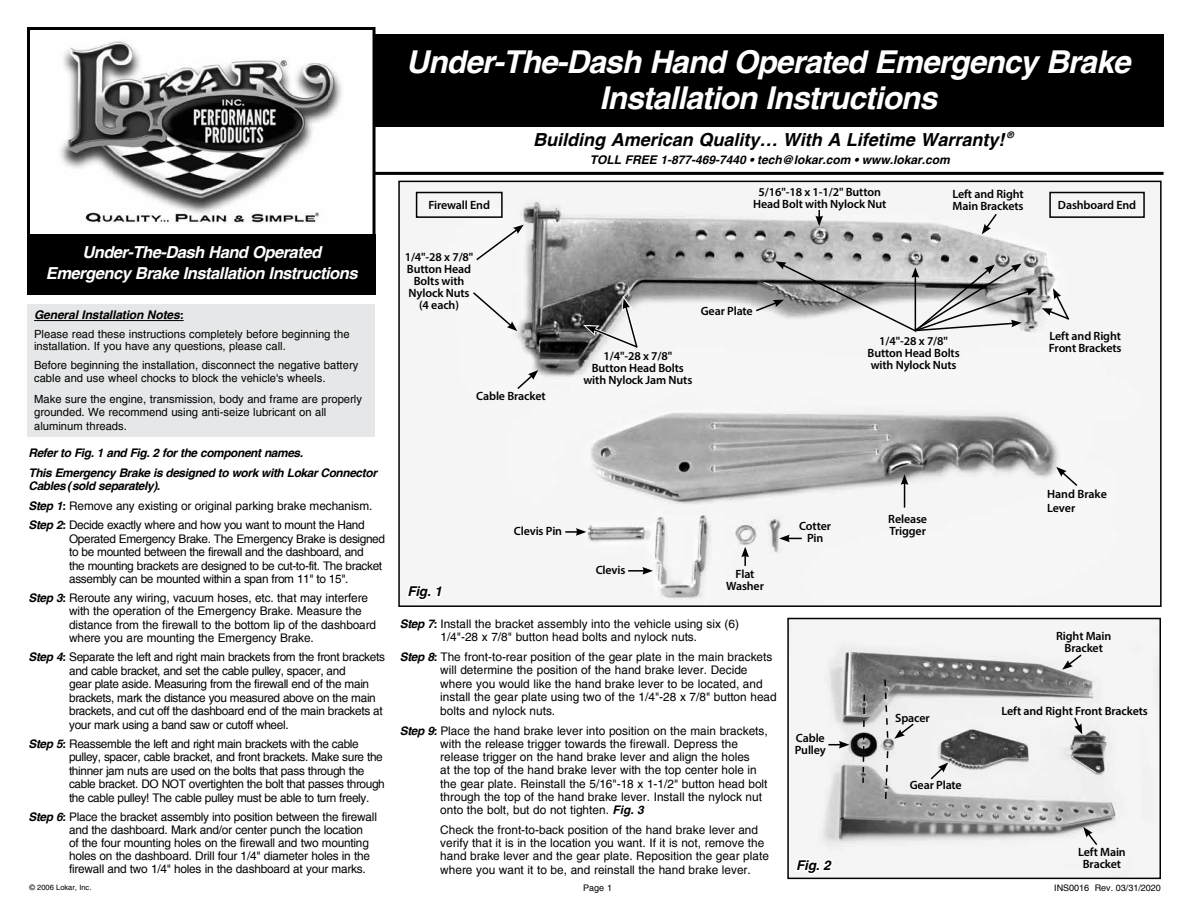
<style>
.page{position:relative;width:1188px;height:918px;background:#fff}
.page>*{position:absolute;margin:0;border:0;box-sizing:border-box;transform-origin:0 0}
.t1{font:italic 700 31.5px/36px "Helvetica";letter-spacing:-.025em;color:#fff;text-align:center}
.t2{font:italic 700 18px "Helvetica";color:#000}
.t3{font:italic 700 16.5px/21px "Helvetica";letter-spacing:-.03em;color:#fff;text-align:center}
.t4{font:italic 700 13.5px "Helvetica";letter-spacing:-.015em;color:#000}
.t5{font:600 12px/12px "Myriad Pro";letter-spacing:-.01em;color:#000;text-align:center}
.t6{font:italic 700 12px "Helvetica";color:#000}
.t7{font:11.85px/13.2px "Helvetica";letter-spacing:-.01em;color:#000}
.t8{font:11.85px/13.5px "Helvetica";letter-spacing:-.03em;color:#000}
.t9{font:italic 700 11.85px/20.1px "Helvetica";letter-spacing:-.03em;color:#000}
.t10{font:11.25px/13.5px "Helvetica";color:#000}
.t11{font:9px "Helvetica";color:#000}
.t12{font:italic 700 9px "Helvetica";color:#000}
.t13{font:7.5px "Helvetica";color:#000}
.s1{font-weight:700;font-style:italic}
</style>
<div class="page">
<img style="left:790px;top:621px;width:368px;height:255px">
<div style="left:787px;top:618px;width:374px;height:261px;border:2px solid #000"></div>
<img style="left:415px;top:191px;width:730px;height:410px">
<div style="left:398px;top:181px;width:764px;height:426px;border:2px solid #000"></div>
<div style="left:364px;top:35px;width:800px;height:92px;background:#000"></div>
<hr style="left:366px;top:172px;width:798px;height:3px;background:#000">
<div style="left:28px;top:28px;width:346px;height:263px;background:#fff"></div>
<img style="left:60px;top:41px;width:281px;height:183px">
<div style="left:27px;top:27px;width:349px;height:266px;border:3px solid #000"></div>
<div style="left:27px;top:234px;width:348px;height:60px;background:#000"></div>
<div style="left:27px;top:304px;width:348px;height:132px;background:#e6e7e8"></div>
<hr style="left:34px;top:320px;width:150px;height:1px;background:#000">
<div style="left:416px;top:192px;width:87px;height:26px;border:2px solid #000"></div>
<div style="left:1049px;top:192px;width:96px;height:26px;border:2px solid #000"></div>
<svg style="left:415px;top:584px;width:30px;height:17px"></svg>
<svg style="left:565px;top:528px;width:21px;height:8px"></svg>
<svg style="left:779px;top:535px;width:23px;height:7px"></svg>
<svg style="left:828px;top:741px;width:21px;height:8px"></svg>
<svg style="left:628px;top:567px;width:25px;height:8px"></svg>
<svg style="left:901px;top:474px;width:7px;height:34px"></svg>
<svg style="left:741px;top:547px;width:8px;height:19px"></svg>
<svg style="left:815px;top:210px;width:8px;height:16px"></svg>
<svg style="left:516px;top:370px;width:22px;height:21px"></svg>
<svg style="left:1056px;top:467px;width:23px;height:21px"></svg>
<svg style="left:929px;top:762px;width:19px;height:19px"></svg>
<svg style="left:583px;top:295px;width:57px;height:55px"></svg>
<svg style="left:471px;top:291px;width:46px;height:40px"></svg>
<svg style="left:475px;top:225px;width:49px;height:37px"></svg>
<svg style="left:754px;top:261px;width:317px;height:72px"></svg>
<svg style="left:982px;top:212px;width:16px;height:22px"></svg>
<svg style="left:1062px;top:653px;width:21px;height:17px"></svg>
<svg style="left:1083px;top:827px;width:16px;height:20px"></svg>
<svg style="left:1073px;top:716px;width:9px;height:18px"></svg>
<svg style="left:793px;top:857px;width:42px;height:23px"></svg>
<svg style="left:862px;top:693px;width:4px;height:91px"></svg>
<svg style="left:884px;top:750px;width:5px;height:51px"></svg>
<svg style="left:883px;top:678px;width:32px;height:61px"></svg>
<h1 class="t1" style="left:406px;top:44px;width:726px">Under-The-Dash Hand Operated Emergency Brake<br>Installation Instructions</h1>
<p class="t12" style="left:1007px;top:130px;width:8px">®</p>
<h2 class="t2" style="left:533px;top:129px;width:473px">Building American Quality… With A Lifetime Warranty!</h2>
<p class="t6" style="left:590px;top:153px;width:362px">TOLL FREE 1-877-469-7440 • tech@lokar.com • www.lokar.com</p>
<h3 class="t3" style="left:46px;top:241px;width:313px">Under-The-Dash Hand Operated<br>Emergency Brake Installation Instructions</h3>
<p class="t6" style="left:34px;top:308px;width:151px">General Installation Notes:</p>
<p class="t10" style="left:34px;top:328px;width:317px;line-height:12px">Please read these instructions completely before beginning the installation. If you have any questions, please call.</p>
<p class="t10" style="left:34px;top:358px;width:326px">Before beginning the installation, disconnect the negative battery cable and use wheel chocks to block the vehicle's wheels.</p>
<p class="t10" style="left:34px;top:392px;width:329px">Make sure the engine, transmission, body and frame are properly grounded. We recommend using anti-seize lubricant on all aluminum threads.</p>
<p class="t9" style="left:29px;top:442px;width:350px">Refer to Fig. 1 and Fig. 2 for the component names.<br>This Emergency Brake is designed to work with Lokar Connector</p>
<p class="t7" style="left:29px;top:476px;width:345px;line-height:20.2px"><span class="s1">Cables (sold separately).<br>Step 1:</span> Remove any existing or original parking brake mechanism.</p>
<p class="t8" style="left:69px;top:518px;width:317px;text-indent:-41px"><span class="s1">Step 2:</span> Decide exactly where and how you want to mount the Hand Operated Emergency Brake. The Emergency Brake is designed to be mounted between the firewall and the dashboard, and<br>the mounting brackets are designed to be cut-to-fit. The bracket assembly can be mounted within a span from 11" to 15".</p>
<p class="t7" style="left:69px;top:591px;width:309px;text-indent:-41px"><span class="s1">Step 3:</span> Reroute any wiring, vacuum hoses, etc. that may interfere with the operation of the Emergency Brake. Measure the distance from the firewall to the bottom lip of the dashboard where you are mounting the Emergency Brake.</p>
<p class="t8" style="left:69px;top:651px;width:317px;text-indent:-41px"><span class="s1">Step 4:</span> Separate the left and right main brackets from the front brackets and cable bracket, and set the cable pulley, spacer, and<br>gear plate aside. Measuring from the firewall end of the main brackets, mark the distance you measured above on the main brackets, and cut off the dashboard end of the main brackets at your mark using a band saw or cutoff wheel.</p>
<p class="t8" style="left:69px;top:737px;width:317px;text-indent:-41px"><span class="s1">Step 5:</span> Reassemble the left and right main brackets with the cable pulley, spacer, cable bracket, and front brackets. Make sure the thinner jam nuts are used on the bolts that pass through the cable bracket. DO NOT overtighten the bolt that passes through the cable pulley! The cable pulley must be able to turn freely.</p>
<p class="t7" style="left:69px;top:810px;width:309px;text-indent:-41px"><span class="s1">Step 6:</span> Place the bracket assembly into position between the firewall and the dashboard. Mark and/or center punch the location<br>of the four mounting holes on the firewall and two mounting holes on the dashboard. Drill four 1/4" diameter holes in the firewall and two 1/4" holes in the dashboard at your marks.</p>
<p class="t5" style="left:753px;top:185px;width:135px">5/16"-18 x 1-1/2" Button<br>Head Bolt with Nylock Nut</p>
<p class="t5" style="left:952px;top:188px;width:73px;text-align:left">Left and Right<br>Main Brackets</p>
<p class="t5" style="left:428px;top:199px;width:63px">Firewall End</p>
<p class="t5" style="left:1058px;top:199px;width:80px">Dashboard End</p>
<p class="t5" style="left:405px;top:251px;width:70px">1/4"-28 x 7/8"<br>Button Head<br>Bolts with<br>Nylock Nuts (4 each)</p>
<p class="t5" style="left:476px;top:389px;width:71px">Cable Bracket</p>
<p class="t5" style="left:701px;top:304px;width:54px">Gear Plate</p>
<p class="t5" style="left:583px;top:349px;width:110px">1/4"-28 x 7/8"<br>Button Head Bolts with Nylock Jam Nuts</p>
<p class="t5" style="left:868px;top:335px;width:94px">1/4"-28 x 7/8"<br>Button Head Bolts with Nylock Nuts</p>
<p class="t4" style="left:407px;top:584px;width:36px">Fig. 1</p>
<p class="t5" style="left:888px;top:513px;width:40px">Release</p>
<p class="t5" style="left:799px;top:519px;width:33px">Cotter<br>Pin</p>
<p class="t5" style="left:514px;top:525px;width:50px">Clevis Pin</p>
<p class="t5" style="left:889px;top:525px;width:38px">Trigger</p>
<p class="t5" style="left:596px;top:564px;width:31px">Clevis</p>
<p class="t5" style="left:726px;top:568px;width:39px">Flat<br>Washer</p>
<p class="t7" style="left:400px;top:617px;width:341px;text-align:center"><span class="s1">Step 7:</span> Install the bracket assembly into the vehicle using six (6)<br>1/4"-28 x 7/8" button head bolts and nylock nuts.</p>
<p class="t7" style="left:440px;top:650px;width:338px;text-indent:-40px"><span class="s1">Step 8:</span> The front-to-rear position of the gear plate in the main brackets will determine the position of the hand brake lever. Decide where you would like the hand brake lever to be located, and install the gear plate using two of the 1/4"-28 x 7/8" button head bolts and nylock nuts.</p>
<p class="t7" style="left:440px;top:724px;width:329px;text-indent:-40px"><span class="s1">Step 9:</span> Place the hand brake lever into position on the main brackets, with the release trigger towards the firewall. Depress the release trigger on the hand brake lever and align the holes<br>at the top of the hand brake lever with the top center hole in the gear plate. Reinstall the 5/16"-18 x 1-1/2" button head bolt through the top of the hand brake lever. Install the nylock nut onto the bolt, but do not tighten. <span class="s1">Fig. 3</span></p>
<p class="t7" style="left:440px;top:823px;width:330px">Check the front-to-back position of the hand brake lever and verify that it is in the location you want. If it is not, remove the hand brake lever and the gear plate. Reposition the gear plate where you want it to be, and reinstall the hand brake lever.</p>
<p class="t5" style="left:795px;top:731px;width:33px;text-align:left">Cable<br>Pulley</p>
<p class="t4" style="left:796px;top:858px;width:36px">Fig. 2</p>
<p class="t5" style="left:895px;top:711px;width:36px">Spacer</p>
<p class="t5" style="left:910px;top:779px;width:54px">Gear Plate</p>
<p class="t5" style="left:1049px;top:330px;width:74px;text-align:left">Left and Right<br>Front Brackets</p>
<p class="t5" style="left:1047px;top:486px;width:61px;line-height:14.4px;text-align:left">Hand Brake<br>Lever</p>
<p class="t5" style="left:1056px;top:629px;width:57px">Right Main<br>Bracket</p>
<p class="t5" style="left:1002px;top:705px;width:148px">Left and Right Front Brackets</p>
<p class="t5" style="left:1078px;top:846px;width:49px">Left Main<br>Bracket</p>
<p class="t13" style="left:29px;top:883px;width:64px">© 2006 Lokar, Inc.</p>
<p class="t11" style="left:583px;top:883px;width:30px">Page 1</p>
<p class="t11" style="left:1054px;top:883px;width:108px">INS0016 Rev. 03/31/2020</p>
</div>
